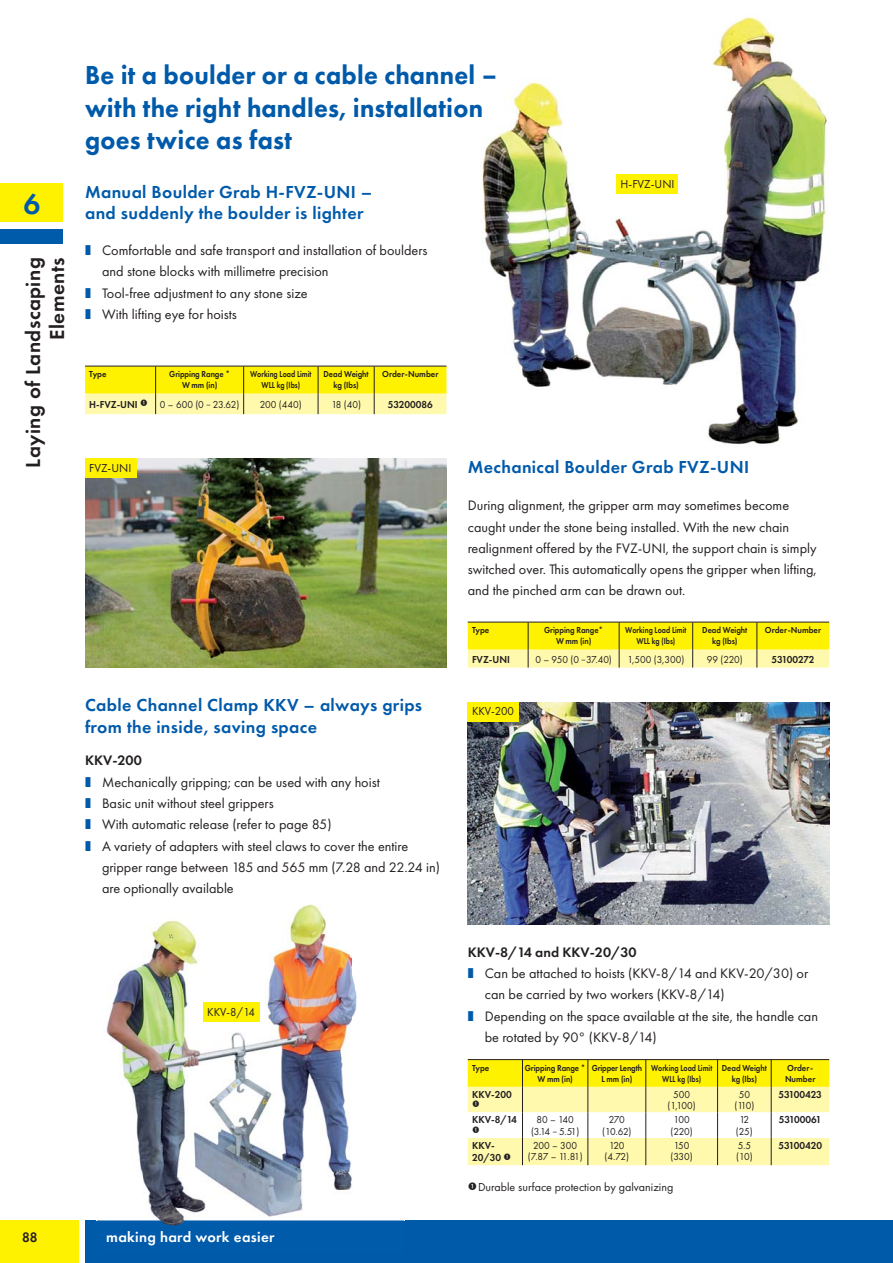
<style>
.page{position:relative;width:893px;height:1263px;background:#fff}
.page>*{position:absolute;margin:0;border:0;box-sizing:border-box;transform-origin:0 0}
.t1{font:600 30px "Futura PT";color:#005aaa}
.t2{font:800 27px/32.4px "Futura PT";letter-spacing:.01em;color:#005aaa;scale:.94 1}
.t3{font:600 21px/24px "Futura PT";letter-spacing:.02em;color:#231f20;text-align:right}
.t4{font:600 18px/21.6px "Futura PT";letter-spacing:.02em;color:#005aaa}
.t5{font:600 15px "Futura PT";letter-spacing:.02em;color:#fff}
.t6{font:14.25px/21.3px "Futura PT";color:#231f20}
.t7{font:600 14.25px "Futura PT";color:#231f20}
.t8{font:600 14.25px "Futura PT";color:#231f20;scale:.95 1}
.t9{font:12px "Futura PT";color:#231f20}
.t10{font:12px "Futura PT";color:#231f20;scale:.95 1}
.t11{font:10.5px/11.2px "Futura PT";letter-spacing:-.025em;color:#231f20;text-align:center;scale:.95 1}
.t12{font:600 10.5px/12.6px "Futura PT";color:#231f20;scale:.95 1}
.t13{font:600 10.5px "Futura PT";letter-spacing:-.035em;color:#231f20;scale:.95 1}
.t14{font:600 9px/10.8px "Futura PT";letter-spacing:-.01em;color:#231f20;text-align:center;scale:.9 1}
.t15{font:600 9px/10.8px "Futura PT";letter-spacing:-.01em;color:#231f20;text-align:center;scale:.82 1}
.t16{font:600 9px/10.8px "Futura PT";letter-spacing:-.01em;color:#231f20;scale:.95 1}
.s1{font-size:9px}
</style>
<div class="page">
<div style="left:0;top:1220px;width:79px;height:43px;background:#fff200"></div>
<div style="left:85px;top:1220px;width:808px;height:43px;background:#005aaa"></div>
<div style="left:0;top:183px;width:62px;height:39px;background:#fff200"></div>
<div style="left:0;top:229px;width:62px;height:15px;background:#005bab"></div>
<img style="left:97px;top:904px;width:307px;height:322px">
<img style="left:468px;top:702px;width:361px;height:223px">
<div style="left:468px;top:702px;width:51px;height:19px;background:#fff200"></div>
<div style="left:203px;top:1002px;width:56px;height:20px;background:#fff200"></div>
<svg style="left:468px;top:623px;width:361px;height:45px;background:#fcf247"></svg>
<hr style="left:468px;top:622px;width:361px;height:1px;background:#231f20">
<img style="left:85px;top:459px;width:361px;height:209px">
<div style="left:85px;top:459px;width:51px;height:19px;background:#fff200"></div>
<img style="left:482px;top:17px;width:346px;height:427px">
<div style="left:616px;top:174px;width:62px;height:19px;background:#fff200"></div>
<svg style="left:85px;top:366px;width:361px;height:48px;background:#f9f04a"></svg>
<svg style="left:468px;top:1059px;width:361px;height:106px"></svg>
<h1 class="t1" style="left:23px;top:189px;width:19px">6</h1>
<h3 class="t3" style="left:22px;top:468px;width:212px;rotate:-90deg">Laying of Landscaping<br>Elements</h3>
<p class="t8" style="left:22px;top:1230px;width:18px">88</p>
<h2 class="t2" style="left:85px;top:60px;width:440px">Be it a boulder or a cable channel – with the right handles, installation goes twice as fast</h2>
<p class="t4" style="left:85px;top:181px;width:289px">Manual Boulder Grab H-FVZ-UNI – and suddenly the boulder is lighter</p>
<p class="t6" style="left:102px;top:240px;width:327px">Comfortable and safe transport and installation of boulders and stone blocks with millimetre precision<br>Tool-free adjustment to any stone size<br>With lifting eye for hoists</p>
<p class="t16" style="left:89px;top:369px;width:20px">Type</p>
<p class="t14" style="left:169px;top:369px;width:69px">Gripping Range *<br>W mm (in)</p>
<p class="t15" style="left:250px;top:369px;width:76px">Working Load Limit<br>WLL kg (Ibs)</p>
<p class="t14" style="left:324px;top:369px;width:51px">Dead Weight kg (Ibs)</p>
<p class="t16" style="left:382px;top:369px;width:61px">Order-Number</p>
<p class="t12" style="left:89px;top:398px;width:52px">H-FVZ-UNI</p>
<p class="t11" style="left:160px;top:399px;width:85px">0 – 600 (0 <span class="s1">–</span> 23.62)</p>
<p class="t11" style="left:260px;top:399px;width:46px">200 (440)</p>
<p class="t11" style="left:331px;top:399px;width:33px">18 (40)</p>
<p class="t12" style="left:388px;top:398px;width:49px">53200086</p>
<p class="t9" style="left:621px;top:178px;width:55px">H-FVZ-UNI</p>
<p class="t9" style="left:89px;top:462px;width:44px">FVZ-UNI</p>
<p class="t4" style="left:85px;top:695px;width:339px">Cable Channel Clamp KKV – always grips from the inside, saving space</p>
<p class="t7" style="left:85px;top:753px;width:58px">KKV-200</p>
<p class="t6" style="left:102px;top:772px;width:339px">Mechanically gripping; can be used with any hoist<br>Basic unit without steel grippers<br>With automatic release (refer to page 85)<br>A variety of adapters with steel claws to cover the entire gripper range between 185 and 565 mm (7.28 and 22.24 in) are optionally available</p>
<p class="t10" style="left:207px;top:1006px;width:52px">KKV-8/14</p>
<p class="t5" style="left:106px;top:1229px;width:170px">making hard work easier</p>
<p class="t4" style="left:468px;top:456px;width:283px">Mechanical Boulder Grab FVZ-UNI</p>
<p class="t6" style="left:468px;top:495px;width:351px">During alignment, the gripper arm may sometimes become caught under the stone being installed. With the new chain realignment offered by the FVZ-UNI, the support chain is simply switched over. This automatically opens the gripper when lifting, and the pinched arm can be drawn out.</p>
<p class="t16" style="left:472px;top:625px;width:20px">Type</p>
<p class="t14" style="left:544px;top:625px;width:67px">Gripping Range*<br>W mm (in)</p>
<p class="t15" style="left:625px;top:625px;width:76px">Working Load Limit<br>WLL kg (Ibs)</p>
<p class="t14" style="left:702px;top:625px;width:51px">Dead Weight kg (Ibs)</p>
<p class="t16" style="left:765px;top:625px;width:61px">Order-Number</p>
<p class="t12" style="left:472px;top:653px;width:41px">FVZ-UNI</p>
<p class="t11" style="left:535px;top:654px;width:82px">0 – 950 (0 <span class="s1">–</span>37.40)</p>
<p class="t11" style="left:627px;top:654px;width:62px">1,500 (3,300)</p>
<p class="t11" style="left:707px;top:654px;width:39px">99 (220)</p>
<p class="t13" style="left:772px;top:654px;width:47px">53100272</p>
<p class="t10" style="left:472px;top:705px;width:46px">KKV-200</p>
<p class="t7" style="left:468px;top:945px;width:170px">KKV-8/14 and KKV-20/30</p>
<p class="t6" style="left:485px;top:963px;width:335px">Can be attached to hoists (KKV-8/14 and KKV-20/30) or can be carried by two workers (KKV-8/14)<br>Depending on the space available at the site, the handle can be rotated by 90° (KKV-8/14)</p>
<p class="t16" style="left:472px;top:1062px;width:20px">Type</p>
<p class="t14" style="left:525px;top:1062px;width:69px">Gripping Range *<br>W mm (in)</p>
<p class="t14" style="left:592px;top:1062px;width:57px">Gripper Length<br>L mm (in)</p>
<p class="t15" style="left:651px;top:1062px;width:76px">Working Load Limit<br>WLL kg (Ibs)</p>
<p class="t14" style="left:722px;top:1062px;width:51px">Dead Weight kg (Ibs)</p>
<p class="t16" style="left:785px;top:1062px;width:34px">Order-<br>Number</p>
<p class="t12" style="left:472px;top:1088px;width:43px">KKV-200</p>
<p class="t11" style="left:668px;top:1089px;width:31px">500 (1,100)</p>
<p class="t11" style="left:734px;top:1089px;width:23px">50 (110)</p>
<p class="t12" style="left:778px;top:1088px;width:47px">53100423</p>
<p class="t12" style="left:472px;top:1114px;width:49px">KKV-8/14</p>
<p class="t11" style="left:531px;top:1115px;width:52px">80 – 140 (3.14 <span class="s1">–</span> 5.51)</p>
<p class="t11" style="left:602px;top:1115px;width:32px">270 (10.62)</p>
<p class="t11" style="left:671px;top:1115px;width:25px;text-align:left">100 (220)</p>
<p class="t11" style="left:736px;top:1115px;width:19px">12 (25)</p>
<p class="t12" style="left:779px;top:1114px;width:47px">53100061</p>
<p class="t12" style="left:472px;top:1139px;width:32px">KKV-<br>20/30</p>
<p class="t11" style="left:528px;top:1140px;width:59px">200 – 300 (7.87 – 11.81)</p>
<p class="t11" style="left:604px;top:1140px;width:27px">120 (4.72)</p>
<p class="t11" style="left:670px;top:1140px;width:25px">150 (330)</p>
<p class="t11" style="left:736px;top:1140px;width:19px;text-align:left">5.5 (10)</p>
<p class="t12" style="left:778px;top:1139px;width:47px">53100420</p>
<p class="t9" style="left:478px;top:1181px;width:197px">Durable surface protection by galvanizing</p>
</div>
